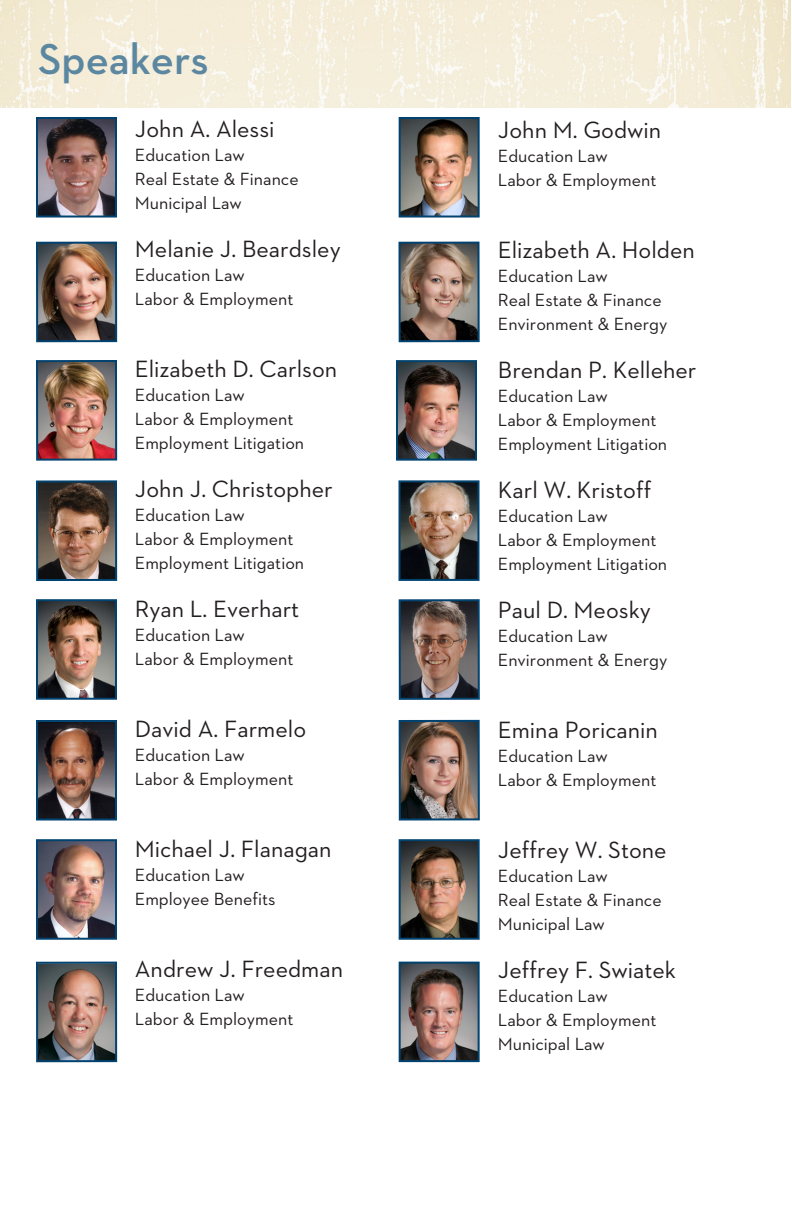
<style>
.page{position:relative;width:792px;height:1224px;background:#fff}
.page>*{position:absolute;margin:0;border:0;box-sizing:border-box;transform-origin:0 0}
.t1{font:600 44px "Neutraface 2 Text";color:#5c87a1}
.t2{font:24px "Neutraface 2 Text";color:#231f20}
.t3{font:18px/24px "Neutraface 2 Text";color:#231f20}
</style>
<div class="page">
<img style="left:0;top:0;width:790px;height:108px">
<img style="left:39px;top:723px;width:75px;height:95px">
<div style="left:36px;top:720px;width:81px;height:101px;border:2px solid #004270"></div>
<img style="left:39px;top:483px;width:75px;height:95px">
<div style="left:36px;top:480px;width:81px;height:101px;border:2px solid #004270"></div>
<img style="left:39px;top:120px;width:75px;height:95px">
<div style="left:36px;top:117px;width:81px;height:101px;border:2px solid #004270"></div>
<img style="left:39px;top:363px;width:75px;height:95px">
<div style="left:36px;top:360px;width:81px;height:101px;border:2px solid #004270"></div>
<img style="left:39px;top:602px;width:75px;height:95px">
<div style="left:36px;top:599px;width:81px;height:101px;border:2px solid #004270"></div>
<img style="left:39px;top:965px;width:75px;height:94px">
<div style="left:36px;top:962px;width:81px;height:100px;border:2px solid #004270"></div>
<img style="left:402px;top:842px;width:75px;height:95px">
<div style="left:399px;top:839px;width:81px;height:101px;border:2px solid #004270"></div>
<img style="left:402px;top:723px;width:75px;height:95px">
<div style="left:399px;top:720px;width:81px;height:101px;border:2px solid #004270"></div>
<img style="left:399px;top:363px;width:75px;height:95px">
<div style="left:396px;top:360px;width:81px;height:101px;border:2px solid #004270"></div>
<img style="left:402px;top:245px;width:75px;height:94px">
<div style="left:399px;top:242px;width:81px;height:100px;border:2px solid #004270"></div>
<img style="left:39px;top:842px;width:75px;height:95px">
<div style="left:36px;top:839px;width:81px;height:101px;border:2px solid #004270"></div>
<img style="left:39px;top:245px;width:75px;height:94px">
<div style="left:36px;top:242px;width:81px;height:100px;border:2px solid #004270"></div>
<img style="left:402px;top:483px;width:75px;height:95px">
<div style="left:399px;top:480px;width:81px;height:101px;border:2px solid #004270"></div>
<img style="left:402px;top:120px;width:75px;height:95px">
<div style="left:399px;top:117px;width:81px;height:101px;border:2px solid #004270"></div>
<img style="left:402px;top:965px;width:75px;height:94px">
<div style="left:399px;top:962px;width:81px;height:100px;border:2px solid #004270"></div>
<img style="left:402px;top:602px;width:75px;height:95px">
<div style="left:399px;top:599px;width:81px;height:101px;border:2px solid #004270"></div>
<p class="t1" style="left:38px;top:31px;width:172px">Speakers</p>
<p class="t2" style="left:135px;top:114px;width:141px">John A. Alessi</p>
<p class="t3" style="left:135px;top:142px;width:111px">Education Law</p>
<p class="t3" style="left:135px;top:166px;width:165px">Real Estate &amp; Finance<br>Municipal Law</p>
<p class="t2" style="left:135px;top:234px;width:207px">Melanie J. Beardsley</p>
<p class="t3" style="left:135px;top:262px;width:111px">Education Law</p>
<p class="t3" style="left:135px;top:286px;width:160px">Labor &amp; Employment</p>
<p class="t2" style="left:135px;top:354px;width:204px">Elizabeth D. Carlson</p>
<p class="t3" style="left:135px;top:382px;width:111px">Education Law</p>
<p class="t3" style="left:135px;top:406px;width:160px">Labor &amp; Employment</p>
<p class="t3" style="left:135px;top:430px;width:171px">Employment Litigation</p>
<p class="t2" style="left:135px;top:474px;width:199px">John J. Christopher</p>
<p class="t3" style="left:135px;top:502px;width:111px">Education Law</p>
<p class="t3" style="left:135px;top:526px;width:160px">Labor &amp; Employment</p>
<p class="t3" style="left:135px;top:550px;width:171px">Employment Litigation</p>
<p class="t2" style="left:135px;top:594px;width:166px">Ryan L. Everhart</p>
<p class="t3" style="left:135px;top:622px;width:160px">Education Law<br>Labor &amp; Employment</p>
<p class="t2" style="left:135px;top:714px;width:173px">David A. Farmelo</p>
<p class="t3" style="left:135px;top:742px;width:160px">Education Law<br>Labor &amp; Employment</p>
<p class="t2" style="left:135px;top:834px;width:198px">Michael J. Flanagan</p>
<p class="t3" style="left:135px;top:862px;width:142px">Education Law<br>Employee Benefits</p>
<p class="t2" style="left:135px;top:954px;width:210px">Andrew J. Freedman</p>
<p class="t3" style="left:135px;top:982px;width:160px">Education Law<br>Labor &amp; Employment</p>
<p class="t2" style="left:498px;top:115px;width:165px">John M. Godwin</p>
<p class="t3" style="left:498px;top:143px;width:160px">Education Law<br>Labor &amp; Employment</p>
<p class="t2" style="left:498px;top:235px;width:198px">Elizabeth A. Holden</p>
<p class="t3" style="left:498px;top:263px;width:165px">Education Law<br>Real Estate &amp; Finance</p>
<p class="t3" style="left:498px;top:311px;width:171px">Environment &amp; Energy</p>
<p class="t2" style="left:498px;top:355px;width:200px">Brendan P. Kelleher</p>
<p class="t3" style="left:498px;top:383px;width:111px">Education Law</p>
<p class="t3" style="left:498px;top:407px;width:160px">Labor &amp; Employment</p>
<p class="t3" style="left:498px;top:431px;width:171px">Employment Litigation</p>
<p class="t2" style="left:498px;top:475px;width:155px">Karl W. Kristoff</p>
<p class="t3" style="left:498px;top:503px;width:160px">Education Law<br>Labor &amp; Employment</p>
<p class="t3" style="left:498px;top:551px;width:171px">Employment Litigation</p>
<p class="t2" style="left:498px;top:595px;width:154px">Paul D. Meosky</p>
<p class="t3" style="left:498px;top:623px;width:111px">Education Law</p>
<p class="t3" style="left:498px;top:647px;width:171px">Environment &amp; Energy</p>
<p class="t2" style="left:498px;top:715px;width:162px">Emina Poricanin</p>
<p class="t3" style="left:498px;top:743px;width:160px">Education Law<br>Labor &amp; Employment</p>
<p class="t2" style="left:498px;top:835px;width:170px">Jeffrey W. Stone</p>
<p class="t3" style="left:498px;top:863px;width:111px">Education Law</p>
<p class="t3" style="left:498px;top:887px;width:165px">Real Estate &amp; Finance<br>Municipal Law</p>
<p class="t2" style="left:498px;top:955px;width:180px">Jeffrey F. Swiatek</p>
<p class="t3" style="left:498px;top:983px;width:160px">Education Law<br>Labor &amp; Employment</p>
<p class="t3" style="left:498px;top:1031px;width:109px">Municipal Law</p>
</div>
